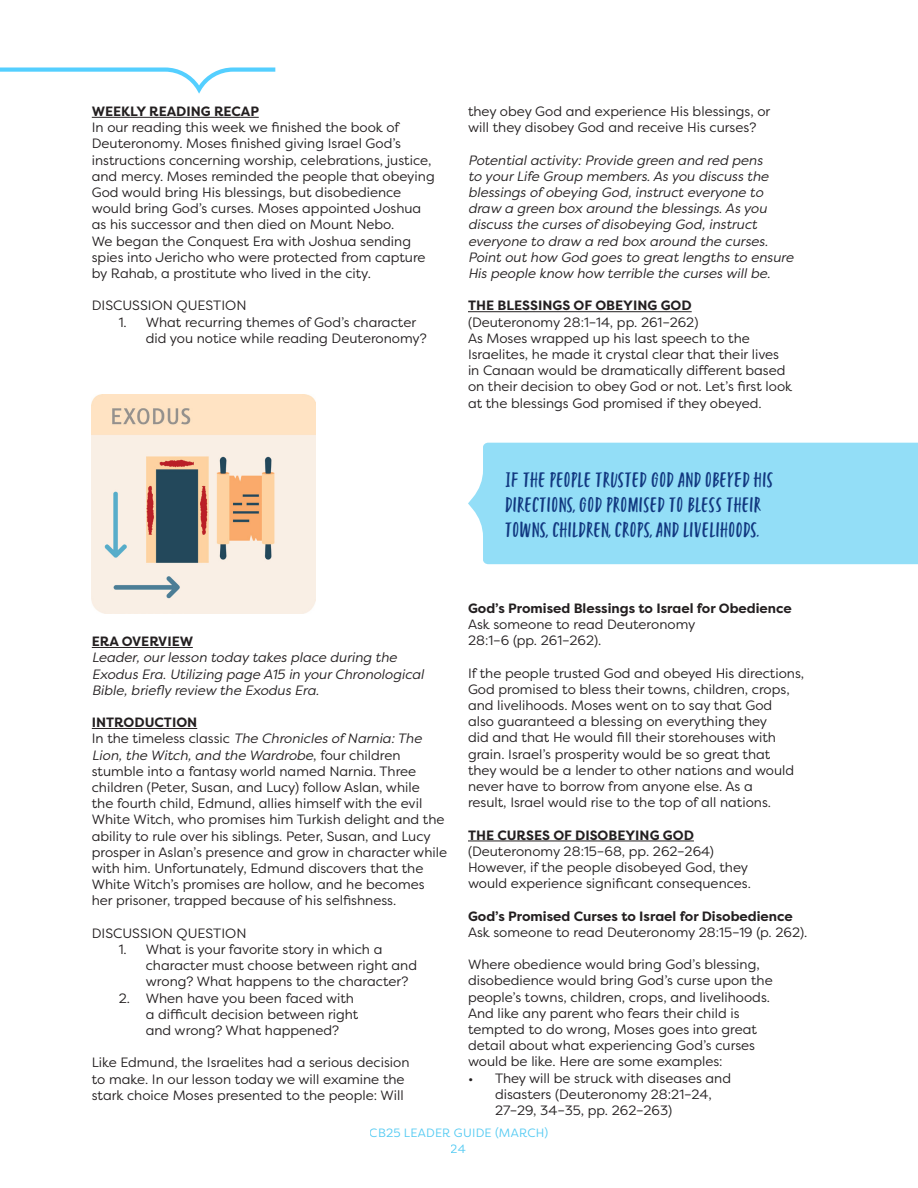
<style>
.page{position:relative;width:918px;height:1188px;background:#fff}
.page>*{position:absolute;margin:0;border:0;box-sizing:border-box;transform-origin:0 0}
.t1{font:21px/25.2px "Turbinado Condensed Two";letter-spacing:-.01em;color:#113880}
.t2{font:13.5px/16.2px "Filson Pro";color:#231f20}
.t3{font:italic 13.5px/16.2px "Filson Pro";color:#231f20}
.t4{font:700 13.5px "Filson Pro";color:#231f20}
.t5{font:12px/16.6px "Filson Pro";letter-spacing:.02em;color:#28bdef;text-align:center}
.s1{font-weight:700}
.s2{font-style:italic}
</style>
<div class="page">
<svg style="left:0;top:67px;width:275px;height:27px"></svg>
<hr style="left:92px;top:117px;width:167px;height:1px;background:#231f20">
<hr style="left:92px;top:647px;width:101px;height:1px;background:#231f20">
<hr style="left:92px;top:728px;width:105px;height:1px;background:#231f20">
<img style="left:92px;top:394px;width:223px;height:219px">
<hr style="left:468px;top:311px;width:224px;height:1px;background:#231f20">
<hr style="left:468px;top:841px;width:226px;height:1px;background:#231f20">
<div style="left:468px;top:443px;width:450px;height:121px;background:#93def7"></div>
<p class="t4" style="left:92px;top:103px;width:169px">WEEKLY READING RECAP</p>
<p class="t2" style="left:92px;top:119px;width:344px">In our reading this week we finished the book of Deuteronomy. Moses finished giving Israel God’s instructions concerning worship, celebrations, justice, and mercy. Moses reminded the people that obeying God would bring His blessings, but disobedience would bring God’s curses. Moses appointed Joshua as his successor and then died on Mount Nebo.<br>We began the Conquest Era with Joshua sending spies into Jericho who were protected from capture by Rahab, a prostitute who lived in the city.</p>
<p class="t2" style="left:92px;top:297px;width:156px">DISCUSSION QUESTION</p>
<p class="t2" style="left:146px;top:313px;width:283px;text-indent:-27px">1. What recurring themes of God’s character did you notice while reading Deuteronomy?</p>
<p class="t2" style="left:468px;top:103px;width:304px">they obey God and experience His blessings, or will they disobey God and receive His curses?</p>
<p class="t3" style="left:468px;top:151px;width:327px">Potential activity: Provide green and red pens<br>to your Life Group members. As you discuss the blessings of obeying God, instruct everyone to draw a green box around the blessings. As you discuss the curses of disobeying God, instruct everyone to draw a red box around the curses.<br>Point out how God goes to great lengths to ensure His people know how terrible the curses will be.</p>
<p class="t2" style="left:468px;top:297px;width:232px"><span class="s1">THE BLESSINGS OF OBEYING GOD </span>(Deuteronomy 28:1–14, pp. 261–262)</p>
<p class="t2" style="left:468px;top:330px;width:326px">As Moses wrapped up his last speech to the Israelites, he made it crystal clear that their lives in Canaan would be dramatically different based on their decision to obey God or not. Let’s first look at the blessings God promised if they obeyed.</p>
<p class="t1" style="left:505px;top:465px;width:270px">IF THE PEOPLE TRUSTED GOD AND OBEYED HIS<br>DIRECTIONS, GOD PROMISED TO BLESS THEIR<br>TOWNS, CHILDREN, CROPS, AND LIVELIHOODS.</p>
<p class="t4" style="left:92px;top:633px;width:103px">ERA OVERVIEW</p>
<p class="t3" style="left:92px;top:649px;width:334px">Leader, our lesson today takes place during the<br>Exodus Era. Utilizing page A15 in your Chronological<br>Bible, briefly review the Exodus Era.</p>
<p class="t4" style="left:92px;top:714px;width:107px">INTRODUCTION</p>
<p class="t2" style="left:92px;top:730px;width:357px">In the timeless classic <span class="s2">The Chronicles of Narnia: The Lion, the Witch, and the Wardrobe</span>, four children stumble into a fantasy world named Narnia. Three children (Peter, Susan, and Lucy) follow Aslan, while<br>the fourth child, Edmund, allies himself with the evil White Witch, who promises him Turkish delight and the ability to rule over his siblings. Peter, Susan, and Lucy prosper in Aslan’s presence and grow in character while with him. Unfortunately, Edmund discovers that the White Witch’s promises are hollow, and he becomes her prisoner, trapped because of his selfishness.</p>
<p class="t2" style="left:92px;top:925px;width:156px">DISCUSSION QUESTION</p>
<p class="t2" style="left:146px;top:941px;width:273px;text-indent:-27px">1. What is your favorite story in which a character must choose between right and wrong? What happens to the character?</p>
<p class="t2" style="left:146px;top:989px;width:214px;text-indent:-27px">2. When have you been faced with a difficult decision between right and wrong? What happened?</p>
<p class="t2" style="left:92px;top:1054px;width:319px">Like Edmund, the Israelites had a serious decision to make. In our lesson today we will examine the stark choice Moses presented to the people: Will</p>
<p class="t4" style="left:468px;top:600px;width:325px">God’s Promised Blessings to Israel for Obedience</p>
<p class="t2" style="left:468px;top:616px;width:229px">Ask someone to read Deuteronomy<br>28:1–6 (pp. 261–262).</p>
<p class="t2" style="left:468px;top:664px;width:338px">If the people trusted God and obeyed His directions, God promised to bless their towns, children, crops, and livelihoods. Moses went on to say that God<br>also guaranteed a blessing on everything they<br>did and that He would fill their storehouses with grain. Israel’s prosperity would be so great that<br>they would be a lender to other nations and would never have to borrow from anyone else. As a<br>result, Israel would rise to the top of all nations.</p>
<p class="t2" style="left:468px;top:826px;width:247px"><span class="s1">THE CURSES OF DISOBEYING GOD </span>(Deuteronomy 28:15–68, pp. 262–264)</p>
<p class="t2" style="left:468px;top:859px;width:284px">However, if the people disobeyed God, they would experience significant consequences.</p>
<p class="t4" style="left:468px;top:907px;width:326px">God’s Promised Curses to Israel for Disobedience</p>
<p class="t2" style="left:468px;top:924px;width:341px">Ask someone to read Deuteronomy 28:15–19 (p. 262).</p>
<p class="t2" style="left:468px;top:956px;width:306px">Where obedience would bring God’s blessing, disobedience would bring God’s curse upon the people’s towns, children, crops, and livelihoods.<br>And like any parent who fears their child is tempted to do wrong, Moses goes into great detail about what experiencing God’s curses would be like. Here are some examples:</p>
<p class="t2" style="left:495px;top:1069px;width:238px;text-indent:-27px">• They will be struck with diseases and disasters (Deuteronomy 28:21–24,<br>27–29, 34–35, pp. 262–263)</p>
<p class="t5" style="left:370px;top:1124px;width:180px">CB25 LEADER GUIDE (MARCH)<br>24</p>
</div>
